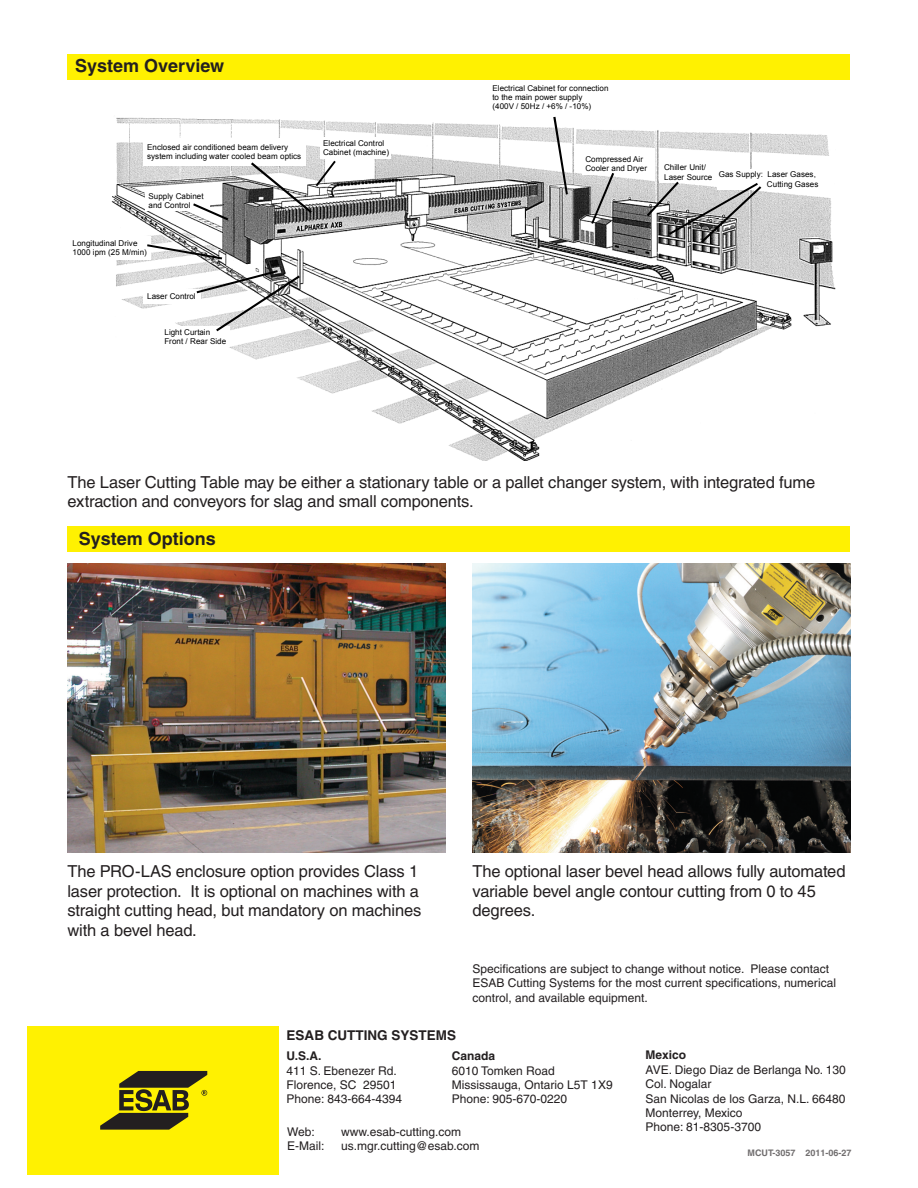
<style>
.page{position:relative;width:918px;height:1188px;background:#fff}
.page>*{position:absolute;margin:0;border:0;box-sizing:border-box;transform-origin:0 0}
.t1{font:700 18px "Helvetica";color:#231f20}
.t2{font:16.5px/19.8px "Helvetica";letter-spacing:-.01em;color:#231f20}
.t3{font:700 13.5px "Helvetica";color:#231f20}
.t4{font:12px/14.4px "Helvetica";color:#231f20}
.t5{font:700 12px "Helvetica";color:#231f20}
.t6{font:700 9px "Helvetica";color:#706d6e}
.t7{font:8.1px/9px "Arial";letter-spacing:.005em;color:#000}
</style>
<div class="page">
<div style="left:27px;top:1026px;width:252px;height:148px;background:#fff101"></div>
<svg style="left:100px;top:1071px;width:107px;height:59px"></svg>
<div style="left:68px;top:54px;width:782px;height:25px;background:#fff101"></div>
<div style="left:68px;top:526px;width:782px;height:26px;background:#fff101"></div>
<img style="left:111px;top:116px;width:725px;height:345px">
<div style="left:718px;top:169px;width:105px;height:21px;background:#fff"></div>
<div style="left:660px;top:161px;width:57px;height:22px;background:#fff"></div>
<svg style="left:647px;top:182px;width:114px;height:61px;background:#a8a8a8"></svg>
<div style="left:583px;top:153px;width:68px;height:22px;background:#fff"></div>
<svg style="left:591px;top:173px;width:23px;height:51px"></svg>
<svg style="left:553px;top:117px;width:15px;height:78px"></svg>
<div style="left:320px;top:137px;width:71px;height:22px;background:#fff"></div>
<div style="left:143px;top:139px;width:163px;height:27px;background:#fff"></div>
<svg style="left:251px;top:161px;width:85px;height:52px"></svg>
<div style="left:145px;top:190px;width:64px;height:21px;background:#fff"></div>
<svg style="left:193px;top:203px;width:35px;height:17px"></svg>
<div style="left:69px;top:236px;width:82px;height:23px;background:#fff"></div>
<div style="left:143px;top:289px;width:58px;height:15px;background:#fff"></div>
<svg style="left:147px;top:244px;width:75px;height:15px"></svg>
<div style="left:162px;top:326px;width:68px;height:20px;background:#fff"></div>
<svg style="left:197px;top:270px;width:103px;height:61px"></svg>
<img style="left:472px;top:563px;width:378px;height:290px">
<img style="left:68px;top:563px;width:378px;height:290px">
<p class="t1" style="left:75px;top:55px;width:150px">System Overview</p>
<p class="t7" style="left:147px;top:143px;width:156px">Enclosed air conditioned beam delivery system including water cooled beam optics</p>
<p class="t7" style="left:149px;top:192px;width:57px">Supply Cabinet and Control</p>
<p class="t7" style="left:73px;top:239px;width:76px">Longitudinal Drive<br>1000 ipm (25 M/min)</p>
<p class="t7" style="left:147px;top:292px;width:50px">Laser Control</p>
<p class="t7" style="left:164px;top:328px;width:63px">Light Curtain<br>Front / Rear Side</p>
<p class="t7" style="left:323px;top:139px;width:68px">Electrical Control<br>Cabinet (machine)</p>
<p class="t7" style="left:492px;top:84px;width:118px">Electrical Cabinet for connection to the main power supply<br>(400V / 50Hz / +6% / -10%)</p>
<p class="t7" style="left:585px;top:155px;width:63px">Compressed Air<br>Cooler and Dryer</p>
<p class="t7" style="left:664px;top:163px;width:50px">Chiller Unit/<br>Laser Source</p>
<p class="t7" style="left:767px;top:170px;width:53px;line-height:9.4px;text-indent:-48px">Gas Supply: Laser Gases,<br>Cutting Gases</p>
<p class="t2" style="left:68px;top:472px;width:749px">The Laser Cutting Table may be either a stationary table or a pallet changer system, with integrated fume extraction and conveyors for slag and small components.</p>
<p class="t1" style="left:79px;top:528px;width:139px">System Options</p>
<p class="t2" style="left:68px;top:861px;width:355px">The PRO-LAS enclosure option provides Class 1 laser protection. It is optional on machines with a straight cutting head, but mandatory on machines with a bevel head.</p>
<p class="t2" style="left:473px;top:861px;width:375px">The optional laser bevel head allows fully automated variable bevel angle contour cutting from 0 to 45 degrees.</p>
<p class="t4" style="left:472px;top:962px;width:365px">Specifications are subject to change without notice. Please contact<br>ESAB Cutting Systems for the most current specifications, numerical control, and available equipment.</p>
<p class="t3" style="left:287px;top:1027px;width:171px">ESAB CUTTING SYSTEMS</p>
<p class="t5" style="left:287px;top:1049px;width:36px">U.S.A.</p>
<p class="t4" style="left:287px;top:1063px;width:112px">411 S. Ebenezer Rd.</p>
<p class="t4" style="left:287px;top:1077px;width:111px">Florence, SC 29501</p>
<p class="t4" style="left:287px;top:1092px;width:117px">Phone: 843-664-4394</p>
<p class="t5" style="left:452px;top:1049px;width:45px">Canada</p>
<p class="t4" style="left:452px;top:1063px;width:105px">6010 Tomken Road</p>
<p class="t4" style="left:452px;top:1078px;width:162px">Mississauga, Ontario L5T 1X9</p>
<p class="t4" style="left:452px;top:1092px;width:117px">Phone: 905-670-0220</p>
<p class="t4" style="left:287px;top:1124px;width:29px">Web:</p>
<p class="t4" style="left:341px;top:1124px;width:121px">www.esab-cutting.com</p>
<p class="t4" style="left:287px;top:1139px;width:39px">E-Mail:</p>
<p class="t4" style="left:341px;top:1139px;width:140px">us.mgr.cutting@esab.com</p>
<p class="t5" style="left:646px;top:1048px;width:42px">Mexico</p>
<p class="t4" style="left:646px;top:1062px;width:202px">AVE. Diego Diaz de Berlanga No. 130</p>
<p class="t4" style="left:646px;top:1077px;width:67px">Col. Nogalar</p>
<p class="t4" style="left:646px;top:1091px;width:202px">San Nicolas de los Garza, N.L. 66480</p>
<p class="t4" style="left:646px;top:1106px;width:98px">Monterrey, Mexico</p>
<p class="t4" style="left:646px;top:1120px;width:117px">Phone: 81-8305-3700</p>
<p class="t6" style="left:748px;top:1148px;width:105px">MCUT-3057 2011-06-27</p>
</div>
